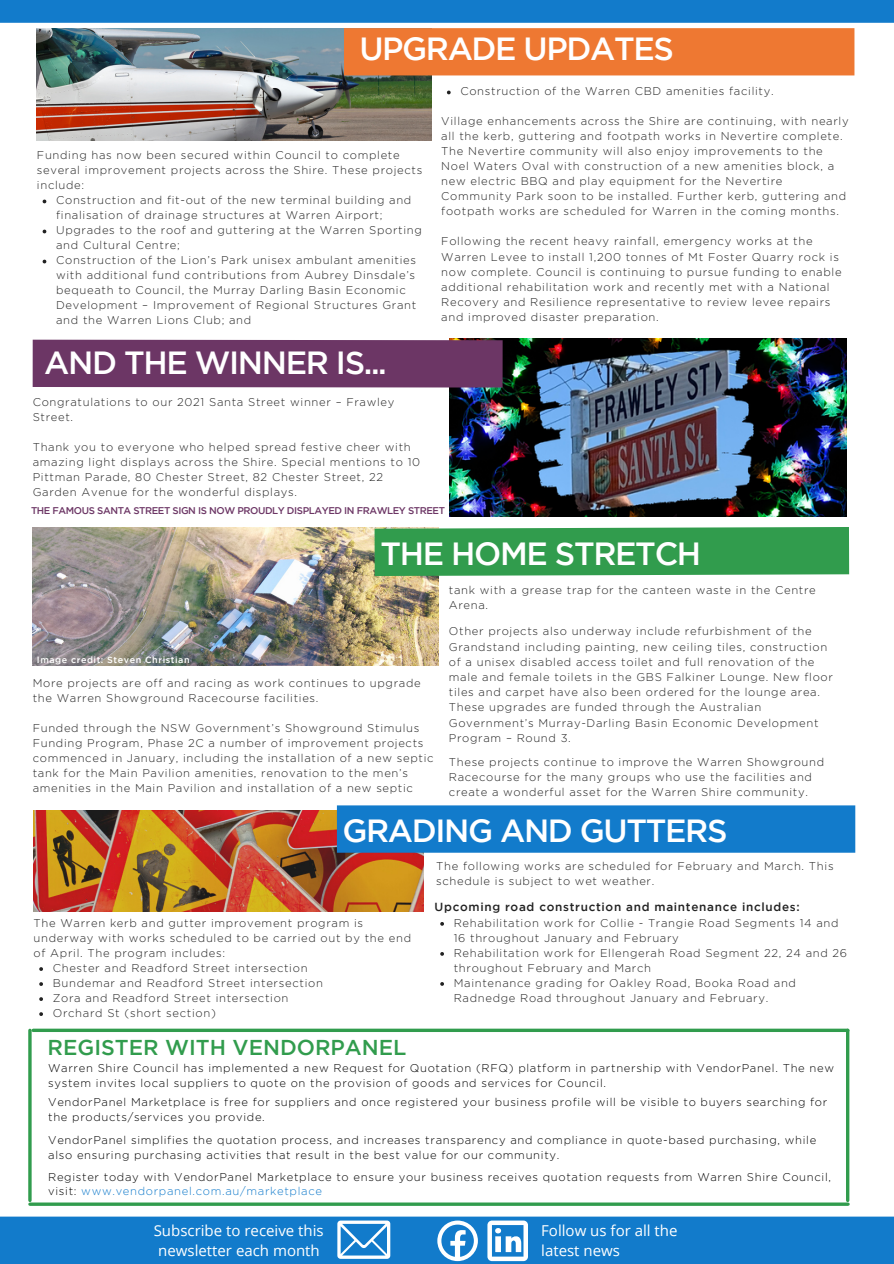
<style>
.page{position:relative;width:894px;height:1264px;background:#fff}
.page>*{position:absolute;margin:0;border:0;box-sizing:border-box;transform-origin:0 0}
.t1{font:500 31.95px "Gotham";letter-spacing:-.04em;color:#fff}
.t2{font:500 21.45px "Gotham";color:#319c4d}
.t3{font:15px/20.2px "Open Sans";color:#fff}
.t4{font:500 11.7px "Gotham";letter-spacing:.06em;color:#222}
.t5{font:300 11.25px/15px "Gotham";letter-spacing:.06em;color:#222}
.t6{font:300 11.25px/14.7px "Gotham";letter-spacing:.06em;color:#000}
.t7{font:500 9.75px "Gotham";letter-spacing:-.04em;color:#6c3665}
.t8{font:500 9px "Gotham";letter-spacing:.06em;color:#fff}
.s1{color:#127bcb}
</style>
<div class="page">
<div style="left:0;top:1216px;width:893px;height:47px;background:#127bcb"></div>
<svg style="left:337px;top:1220px;width:53px;height:38px"></svg>
<div style="left:0;top:0;width:893px;height:23px;background:#127bcb"></div>
<img style="left:37px;top:28px;width:394px;height:113px">
<div style="left:344px;top:28px;width:510px;height:47px;background:#ee7832"></div>
<img style="left:34px;top:810px;width:389px;height:101px">
<div style="left:337px;top:805px;width:518px;height:47px;background:#127bcb"></div>
<svg style="left:487px;top:1220px;width:41px;height:40px"></svg>
<svg style="left:437px;top:1220px;width:41px;height:40px"></svg>
<svg style="left:43px;top:199px;width:3px;height:4px"></svg>
<img style="left:33px;top:527px;width:405px;height:138px">
<svg style="left:327px;top:503px;width:523px;height:97px"></svg>
<img style="left:449px;top:339px;width:397px;height:178px">
<svg style="left:32px;top:338px;width:517px;height:73px"></svg>
<svg style="left:440px;top:922px;width:4px;height:3px"></svg>
<svg style="left:440px;top:952px;width:4px;height:3px"></svg>
<svg style="left:440px;top:982px;width:4px;height:3px"></svg>
<svg style="left:39px;top:967px;width:4px;height:3px"></svg>
<svg style="left:39px;top:982px;width:4px;height:3px"></svg>
<svg style="left:39px;top:997px;width:4px;height:3px"></svg>
<svg style="left:39px;top:1012px;width:4px;height:3px"></svg>
<hr style="left:30px;top:1202px;width:817px;height:3px;background:#319c4d">
<svg style="left:28px;top:1030px;width:4px;height:170px"></svg>
<svg style="left:33px;top:1028px;width:814px;height:4px;background:#52ac69"></svg>
<svg style="left:845px;top:1030px;width:4px;height:170px"></svg>
<p class="t1" style="left:359px;top:36px;width:316px">UPGRADE UPDATES</p>
<p class="t5" style="left:37px;top:148px;width:387px">Funding has now been secured within Council to complete several improvement projects across the Shire. These projects include:</p>
<p class="t5" style="left:56px;top:193px;width:357px">Construction and fit-out of the new terminal building and finalisation of drainage structures at Warren Airport;</p>
<p class="t5" style="left:56px;top:223px;width:367px">Upgrades to the roof and guttering at the Warren Sporting and Cultural Centre;</p>
<p class="t5" style="left:56px;top:253px;width:361px">Construction of the Lion’s Park unisex ambulant amenities with additional fund contributions from Aubrey Dinsdale’s bequeath to Council, the Murray Darling Basin Economic Development – Improvement of Regional Structures Grant and the Warren Lions Club; and</p>
<p class="t5" style="left:460px;top:84px;width:315px">Construction of the Warren CBD amenities facility.</p>
<p class="t5" style="left:441px;top:114px;width:409px">Village enhancements across the Shire are continuing, with nearly all the kerb, guttering and footpath works in Nevertire complete.<br>The Nevertire community will also enjoy improvements to the Noel Waters Oval with construction of a new amenities block, a new electric BBQ and play equipment for the Nevertire Community Park soon to be installed. Further kerb, guttering and footpath works are scheduled for Warren in the coming months.</p>
<p class="t5" style="left:441px;top:234px;width:401px">Following the recent heavy rainfall, emergency works at the Warren Levee to install 1,200 tonnes of Mt Foster Quarry rock is now complete. Council is continuing to pursue funding to enable additional rehabilitation work and recently met with a National Recovery and Resilience representative to review levee repairs and improved disaster preparation.</p>
<p class="t1" style="left:44px;top:350px;width:344px">AND THE WINNER IS...</p>
<p class="t5" style="left:33px;top:394px;width:363px">Congratulations to our 2021 Santa Street winner – Frawley<br>Street.</p>
<p class="t5" style="left:33px;top:439px;width:389px">Thank you to everyone who helped spread festive cheer with amazing light displays across the Shire. Special mentions to 10<br>Pittman Parade, 80 Chester Street, 82 Chester Street, 22<br>Garden Avenue for the wonderful displays.</p>
<p class="t7" style="left:31px;top:506px;width:415px">THE FAMOUS SANTA STREET SIGN IS NOW PROUDLY DISPLAYED IN FRAWLEY STREET</p>
<p class="t1" style="left:380px;top:541px;width:322px">THE HOME STRETCH</p>
<p class="t8" style="left:37px;top:656px;width:154px">Image credit: Steven Christian</p>
<p class="t5" style="left:33px;top:675px;width:389px">More projects are off and racing as work continues to upgrade the Warren Showground Racecourse facilities.</p>
<p class="t5" style="left:33px;top:720px;width:402px">Funded through the NSW Government’s Showground Stimulus Funding Program, Phase 2C a number of improvement projects commenced in January, including the installation of a new septic tank for the Main Pavilion amenities, renovation to the men’s amenities in the Main Pavilion and installation of a new septic</p>
<p class="t5" style="left:449px;top:582px;width:368px">tank with a grease trap for the canteen waste in the Centre<br>Arena.</p>
<p class="t5" style="left:449px;top:623px;width:385px">Other projects also underway include refurbishment of the Grandstand including painting, new ceiling tiles, construction of a unisex disabled access toilet and full renovation of the male and female toilets in the GBS Falkiner Lounge. New floor tiles and carpet have also been ordered for the lounge area.<br>These upgrades are funded through the Australian Government’s Murray-Darling Basin Economic Development Program – Round 3.</p>
<p class="t5" style="left:449px;top:754px;width:376px">These projects continue to improve the Warren Showground<br>Racecourse for the many groups who use the facilities and create a wonderful asset for the Warren Shire community.</p>
<p class="t1" style="left:342px;top:818px;width:386px">GRADING AND GUTTERS</p>
<p class="t5" style="left:436px;top:858px;width:399px">The following works are scheduled for February and March. This schedule is subject to wet weather.</p>
<p class="t5" style="left:453px;top:915px;width:386px">Rehabilitation work for Collie - Trangie Road Segments 14 and<br>16 throughout January and February</p>
<p class="t5" style="left:453px;top:945px;width:395px">Rehabilitation work for Ellengerah Road Segment 22, 24 and 26 throughout February and March</p>
<p class="t5" style="left:453px;top:975px;width:343px">Maintenance grading for Oakley Road, Booka Road and<br>Radnedge Road throughout January and February.</p>
<p class="t4" style="left:434px;top:902px;width:366px">Upcoming road construction and maintenance includes:</p>
<p class="t5" style="left:34px;top:915px;width:379px">The Warren kerb and gutter improvement program is underway with works scheduled to be carried out by the end of April. The program includes:</p>
<p class="t5" style="left:53px;top:960px;width:256px">Chester and Readford Street intersection</p>
<p class="t5" style="left:53px;top:975px;width:271px">Bundemar and Readford Street intersection</p>
<p class="t5" style="left:53px;top:990px;width:237px">Zora and Readford Street intersection</p>
<p class="t5" style="left:53px;top:1005px;width:164px">Orchard St (short section)</p>
<p class="t2" style="left:48px;top:1038px;width:360px">REGISTER WITH VENDORPANEL</p>
<p class="t6" style="left:48px;top:1060px;width:787px">Warren Shire Council has implemented a new Request for Quotation (RFQ) platform in partnership with VendorPanel. The new system invites local suppliers to quote on the provision of goods and services for Council.</p>
<p class="t6" style="left:48px;top:1094px;width:780px">VendorPanel Marketplace is free for suppliers and once registered your business profile will be visible to buyers searching for the products/services you provide.</p>
<p class="t6" style="left:48px;top:1132px;width:769px">VendorPanel simplifies the quotation process, and increases transparency and compliance in quote-based purchasing, while also ensuring purchasing activities that result in the best value for our community.</p>
<p class="t6" style="left:48px;top:1169px;width:784px">Register today with VendorPanel Marketplace to ensure your business receives quotation requests from Warren Shire Council, visit: <span class="s1">www.vendorpanel.com.au/marketplace</span></p>
<p class="t3" style="left:154px;top:1220px;width:171px">Subscribe to receive this newsletter each month</p>
<p class="t3" style="left:541px;top:1220px;width:138px">Follow us for all the latest news</p>
</div>
